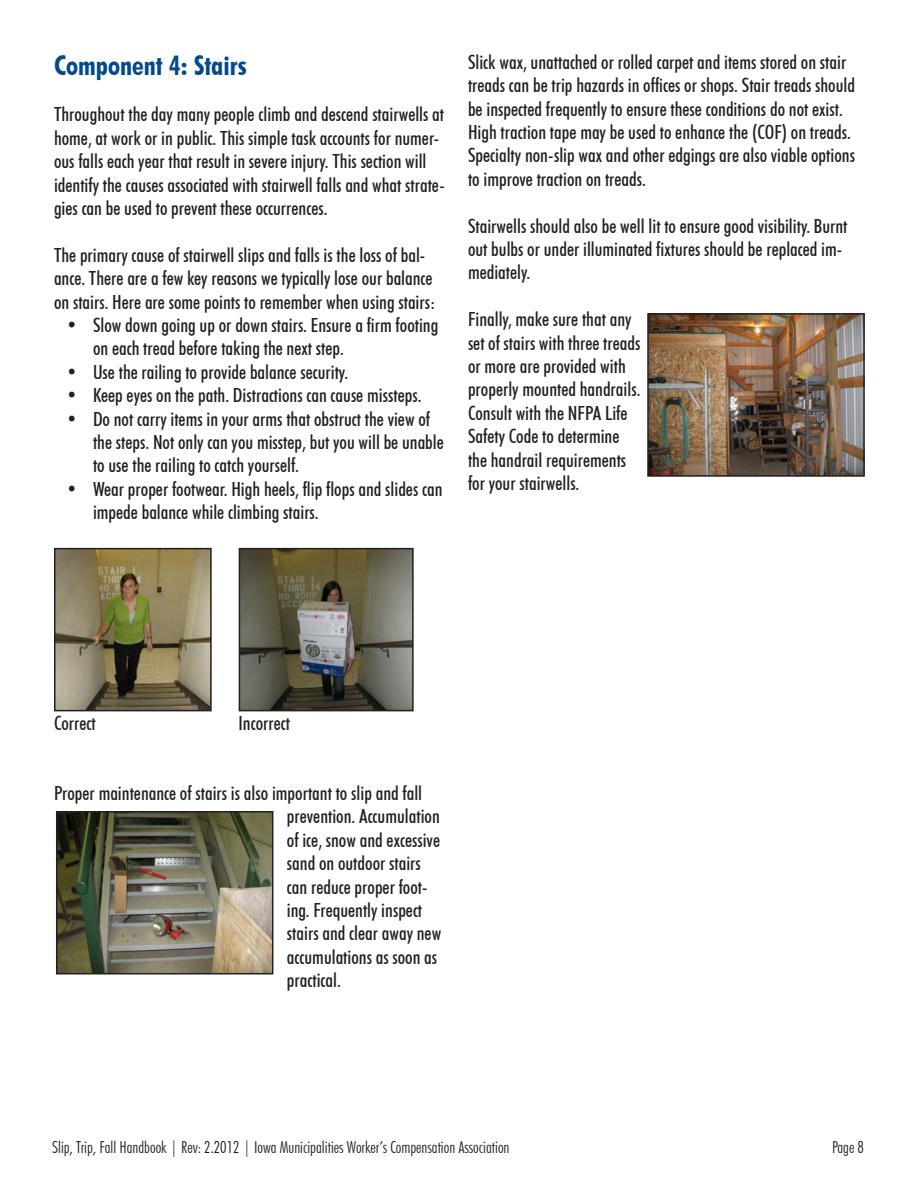
<style>
.page{position:relative;width:918px;height:1188px;background:#fff}
.page>*{position:absolute;margin:0;border:0;box-sizing:border-box;transform-origin:0 0}
.t1{font:700 condensed 27px "Futura BT";color:#004a8d}
.t2{font:500 condensed 19.5px/23.4px "Futura BT";color:#231f20}
.t3{font:300 condensed 16.5px "Futura BT";color:#231f20}
</style>
<div class="page">
<img style="left:57px;top:551px;width:152px;height:157px">
<div style="left:54px;top:548px;width:158px;height:163px;border:2px solid #231f20"></div>
<img style="left:242px;top:551px;width:169px;height:157px">
<div style="left:239px;top:548px;width:175px;height:163px;border:2px solid #231f20"></div>
<img style="left:59px;top:814px;width:211px;height:157px">
<div style="left:56px;top:811px;width:217px;height:163px;border:2px solid #231f20"></div>
<img style="left:650px;top:316px;width:212px;height:158px">
<div style="left:647px;top:313px;width:218px;height:164px;border:2px solid #231f20"></div>
<p class="t1" style="left:54px;top:49px;width:194px">Component 4: Stairs</p>
<p class="t2" style="left:54px;top:103px;width:392px">Throughout the day many people climb and descend stairwells at home, at work or in public. This simple task accounts for numer&shy;ous falls each year that result in severe injury. This section will identify the causes associated with stairwell falls and what strate&shy;gies can be used to prevent these occurrences.</p>
<p class="t2" style="left:54px;top:243px;width:383px">The primary cause of stairwell slips and falls is the loss of bal&shy;ance. There are a few key reasons we typically lose our balance on stairs. Here are some points to remember when using stairs:</p>
<p class="t2" style="left:93px;top:313px;width:347px;text-indent:-27px">• Slow down going up or down stairs. Ensure a firm footing on each tread before taking the next step.</p>
<p class="t2" style="left:66px;top:360px;width:284px">• Use the railing to provide balance security.</p>
<p class="t2" style="left:66px;top:383px;width:357px">• Keep eyes on the path. Distractions can cause missteps.</p>
<p class="t2" style="left:93px;top:407px;width:352px;text-indent:-27px">• Do not carry items in your arms that obstruct the view of the steps. Not only can you misstep, but you will be unable to use the railing to catch yourself.</p>
<p class="t2" style="left:93px;top:477px;width:351px;text-indent:-27px">• Wear proper footwear. High heels, flip flops and slides can impede balance while climbing stairs.</p>
<p class="t2" style="left:468px;top:50px;width:389px">Slick wax, unattached or rolled carpet and items stored on stair treads can be trip hazards in offices or shops. Stair treads should be inspected frequently to ensure these conditions do not exist.<br>High traction tape may be used to enhance the (COF) on treads.<br>Specialty non-slip wax and other edgings are also viable options to improve traction on treads.</p>
<p class="t2" style="left:468px;top:214px;width:381px">Stairwells should also be well lit to ensure good visibility. Burnt out bulbs or under illuminated fixtures should be replaced im&shy;mediately.</p>
<p class="t2" style="left:468px;top:307px;width:174px">Finally, make sure that any set of stairs with three treads or more are provided with properly mounted handrails.<br>Consult with the NFPA Life<br>Safety Code to determine the handrail requirements for your stairwells.</p>
<p class="t2" style="left:54px;top:711px;width:43px">Correct</p>
<p class="t2" style="left:239px;top:711px;width:53px">Incorrect</p>
<p class="t2" style="left:287px;top:781px;width:156px;text-indent:-233px">Proper maintenance of stairs is also important to slip and fall prevention. Accumulation of ice, snow and excessive sand on outdoor stairs can reduce proper foot&shy;ing. Frequently inspect stairs and clear away new accumulations as soon as practical.</p>
<p class="t3" style="left:52px;top:1137px;width:459px">Slip, Trip, Fall Handbook | Rev: 2.2012 | Iowa Municipalities Worker’s Compensation Association</p>
<p class="t3" style="left:832px;top:1137px;width:33px">Page 8</p>
</div>
